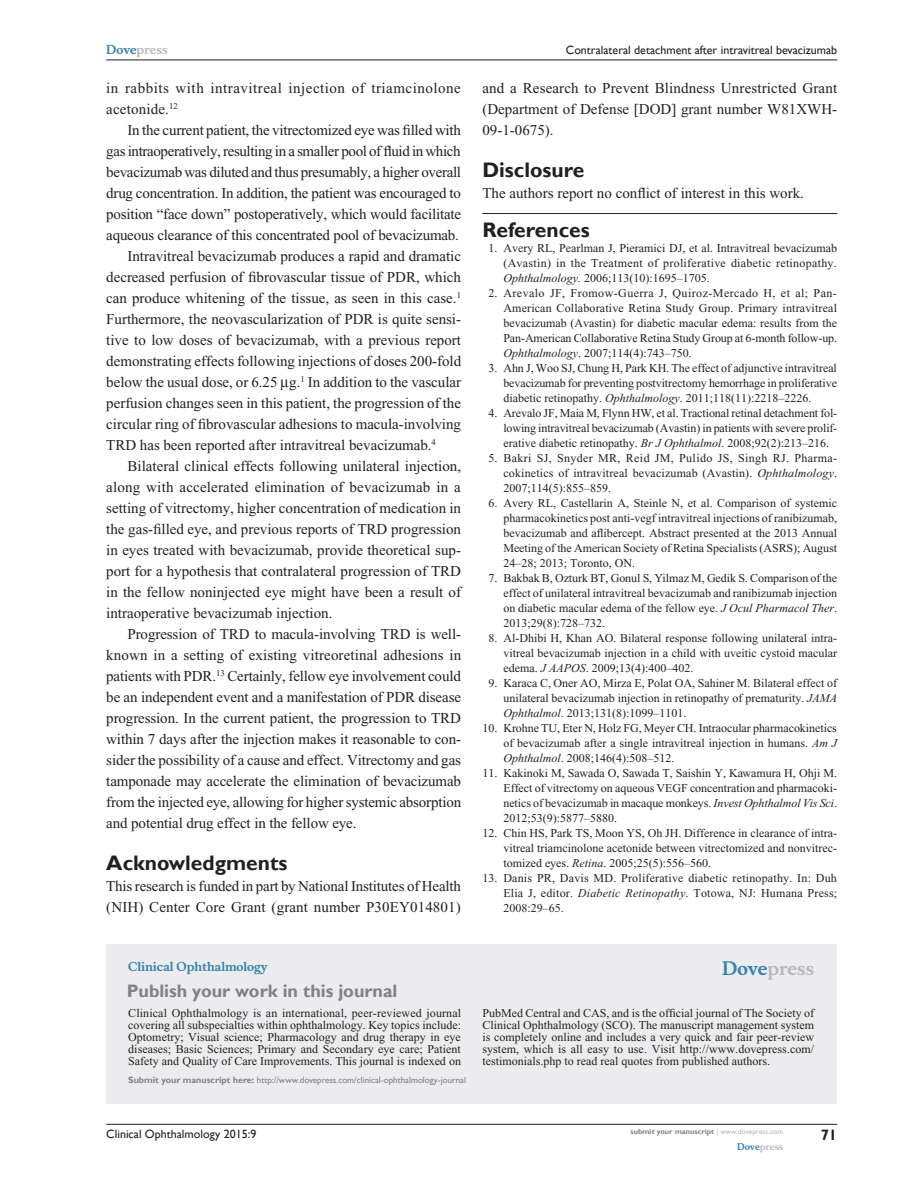
<style>
.page{position:relative;width:918px;height:1188px;background:#fff}
.page>*{position:absolute;margin:0;border:0;box-sizing:border-box;transform-origin:0 0}
.RefH{font:700 21px "Gill Sans";color:#231f20}
.PromBx-H1{font:700 18px "Gill Sans";color:#808285}
.PromBx-Brand{font:700 18px "Musee";color:#b8b9bc}
.Tx{font:15px/21px "Times New Roman";color:#231f20;text-align:justify}
.TxF{font:15px/21px "Times New Roman";color:#231f20}
.Tx-2{font:15px/21px "Times New Roman";letter-spacing:.035em;color:#231f20}
.RunFolio-R{font:700 15px "Gill Sans";color:#231f20}
.RefNL2{font:12px/15px "Times New Roman";color:#231f20;text-align:justify}
.PromBx-Tx{font:12px/12px "Times New Roman";color:#231f20;text-align:justify}
.RunH-R{font:12px "Gill Sans";color:#231f20}
.RunF-R{font:12px "Gill Sans";color:#231f20}
.PromBx-JrnlName{font:700 12px "Musee";color:#3485ae}
.RunH-Brand-R{font:700 12px "Musee";color:#b8b9bc}
.PromBx-SubmitMssWebA{font:9px "Gill Sans";color:#808285}
.RunF-Brand-R{font:700 9px "Musee";color:#b8b9bc}
.RunF-SubmityourMS-R{font:700 7.5px "Gill Sans";color:#808285}
.s1{color:#3485ae}
.s2{font-style:italic}
.s3{font-weight:700}
.s4{font-weight:400;color:#b8b9bc}
</style>
<div class="page">
<div style="left:106px;top:944px;width:731px;height:159px;background:#ececee"></div>
<hr style="left:106px;top:1124px;width:731px;height:1px;background:#231f20">
<hr style="left:106px;top:60px;width:731px;height:1px;background:#231f20">
<hr style="left:482px;top:213px;width:355px;height:1px;background:#231f20">
<p class="RunH-Brand-R" style="left:106px;top:43px;width:63px"><span class="s1">Dove</span>press</p>
<p class="RunH-R" style="left:566px;top:43px;width:273px">Contralateral detachment after intravitreal bevacizumab</p>
<p class="Tx-2" style="left:106px;top:77px;width:356px">in rabbits with intravitreal injection of triamcinolone acetonide.<sup>12</sup></p>
<p class="Tx" style="left:106px;top:119px;width:356px;text-indent:21px">In the current patient, the vitrectomized eye was filled with gas intraoperatively, resulting in a smaller pool of fluid in which bevacizumab was diluted and thus presumably, a higher overall drug concentration. In addition, the patient was encouraged to position “face down” postoperatively, which would facilitate aqueous clearance of this concentrated pool of bevacizumab.</p>
<p class="Tx" style="left:106px;top:245px;width:357px;text-indent:21px">Intravitreal bevacizumab produces a rapid and dramatic decreased perfusion of fibrovascular tissue of PDR, which can produce whitening of the tissue, as seen in this case.<sup>1<br></sup>Furthermore, the neovascularization of PDR is quite sensi&shy;tive to low doses of bevacizumab, with a previous report demonstrating effects following injections of doses 200-fold below the usual dose, or 6.25 g.<sup>1</sup> In addition to the vascular perfusion changes seen in this patient, the progression of the circular ring of fibrovascular adhesions to macula-involving TRD has been reported after intravitreal bevacizumab.<sup>4</sup></p>
<p class="Tx" style="left:106px;top:455px;width:356px;text-indent:21px">Bilateral clinical effects following unilateral injection, along with accelerated elimination of bevacizumab in a setting of vitrectomy, higher concentration of medication in the gas-filled eye, and previous reports of TRD progression in eyes treated with bevacizumab, provide theoretical sup&shy;port for a hypothesis that contralateral progression of TRD in the fellow noninjected eye might have been a result of intraoperative bevacizumab injection.</p>
<p class="Tx" style="left:106px;top:623px;width:357px;text-indent:21px">Progression of TRD to macula-involving TRD is well&shy;known in a setting of existing vitreoretinal adhesions in patients with PDR.<sup>13</sup> Certainly, fellow eye involvement could be an independent event and a manifestation of PDR disease progression. In the current patient, the progression to TRD within 7 days after the injection makes it reasonable to con&shy;sider the possibility of a cause and effect. Vitrectomy and gas tamponade may accelerate the elimination of bevacizumab from the injected eye, allowing for higher systemic absorption and potential drug effect in the fellow eye.</p>
<h1 class="RefH" style="left:106px;top:850px;width:183px">Acknowledgments</h1>
<p class="TxF" style="left:106px;top:875px;width:356px">This research is funded in part by National Institutes of Health (NIH) Center Core Grant (grant number P30EY014801)</p>
<p class="TxF" style="left:482px;top:77px;width:356px;text-align:justify">and a Research to Prevent Blindness Unrestricted Grant (Department of Defense [DOD] grant number W81XWH-09-1-0675).</p>
<h1 class="RefH" style="left:482px;top:157px;width:103px">Disclosure</h1>
<p class="TxF" style="left:482px;top:182px;width:323px">The authors report no conflict of interest in this work.</p>
<p class="RefH" style="left:482px;top:217px;width:109px">References</p>
<p class="RefNL2" style="left:503px;top:240px;width:335px;text-indent:-15px">1. Avery RL, Pearlman J, Pieramici DJ, et al. Intravitreal bevacizumab (Avastin) in the Treatment of proliferative diabetic retinopathy.<br><span class="s2">Ophthalmology.</span> 2006;113(10):1695–1705.</p>
<p class="RefNL2" style="left:503px;top:285px;width:335px;text-indent:-15px">2. Arevalo JF, Fromow-Guerra J, Quiroz-Mercado H, et al; Pan-American Collaborative Retina Study Group. Primary intravitreal bevacizumab (Avastin) for diabetic macular edema: results from the Pan-American Collaborative Retina Study Group at 6-month follow-up.<br><span class="s2">Ophthalmology</span>. 2007;114(4):743–750.</p>
<p class="RefNL2" style="left:503px;top:360px;width:335px;text-indent:-15px">3. Ahn J, Woo SJ, Chung H, Park KH. The effect of adjunctive intravitreal bevacizumab for preventing postvitrectomy hemorrhage in proliferative diabetic retinopathy. <span class="s2">Ophthalmology</span>. 2011;118(11):2218–2226.</p>
<p class="RefNL2" style="left:503px;top:405px;width:335px;text-indent:-15px">4. Arevalo JF, Maia M, Flynn HW, et al. Tractional retinal detachment fol&shy;lowing intravitreal bevacizumab (Avastin) in patients with severe prolif&shy;erative diabetic retinopathy. <span class="s2">Br J Ophthalmol</span>. 2008;92(2):213–216.</p>
<p class="RefNL2" style="left:503px;top:450px;width:335px;text-indent:-15px">5. Bakri SJ, Snyder MR, Reid JM, Pulido JS, Singh RJ. Pharma&shy;cokinetics of intravitreal bevacizumab (Avastin). <span class="s2">Ophthalmology</span>.<br>2007;114(5):855–859.</p>
<p class="RefNL2" style="left:503px;top:495px;width:335px;text-indent:-15px">6. Avery RL, Castellarin A, Steinle N, et al. Comparison of systemic pharmacokinetics post anti-vegf intravitreal injections of ranibizumab, bevacizumab and aflibercept. Abstract presented at the 2013 Annual Meeting of the American Society of Retina Specialists (ASRS); August 24–28; 2013; Toronto, ON.</p>
<p class="RefNL2" style="left:503px;top:570px;width:335px;text-indent:-15px">7. Bakbak B, Ozturk BT, Gonul S, Yilmaz M, Gedik S. Comparison of the effect of unilateral intravitreal bevacizumab and ranibizumab injection on diabetic macular edema of the fellow eye. <span class="s2">J Ocul Pharmacol Ther</span>.<br>2013;29(8):728–732.</p>
<p class="RefNL2" style="left:503px;top:630px;width:335px;text-indent:-15px">8. Al-Dhibi H, Khan AO. Bilateral response following unilateral intra&shy;vitreal bevacizumab injection in a child with uveitic cystoid macular edema. <span class="s2">J AAPOS</span>. 2009;13(4):400–402.</p>
<p class="RefNL2" style="left:503px;top:675px;width:335px;text-indent:-15px">9. Karaca C, Oner AO, Mirza E, Polat OA, Sahiner M. Bilateral effect of unilateral bevacizumab injection in retinopathy of prematurity. <span class="s2">JAMA Ophthalmol</span>. 2013;131(8):1099–1101.</p>
<p class="RefNL2" style="left:503px;top:720px;width:335px;text-indent:-21px">10. Krohne TU, Eter N, Holz FG, Meyer CH. Intraocular pharmacokinetics of bevacizumab after a single intravitreal injection in humans. <span class="s2">Am J Ophthalmol</span>. 2008;146(4):508–512.</p>
<p class="RefNL2" style="left:503px;top:765px;width:335px;text-indent:-21px">11. Kakinoki M, Sawada O, Sawada T, Saishin Y, Kawamura H, Ohji M.<br>Effect of vitrectomy on aqueous VEGF concentration and pharmacoki&shy;netics of bevacizumab in macaque monkeys. <span class="s2">Invest Ophthalmol Vis Sci</span>.<br>2012;53(9):5877–5880.</p>
<p class="RefNL2" style="left:503px;top:825px;width:335px;text-indent:-21px">12. Chin HS, Park TS, Moon YS, Oh JH. Difference in clearance of intra&shy;vitreal triamcinolone acetonide between vitrectomized and nonvitrec&shy;tomized eyes. <span class="s2">Retina</span>. 2005;25(5):556–560.</p>
<p class="RefNL2" style="left:503px;top:870px;width:335px;text-indent:-21px">13. Danis PR, Davis MD. Proliferative diabetic retinopathy. In: Duh Elia J, editor. <span class="s2">Diabetic Retinopathy</span>. Totowa, NJ: Humana Press; 2008:29–65.</p>
<p class="PromBx-JrnlName" style="left:128px;top:959px;width:141px">Clinical Ophthalmology</p>
<p class="PromBx-H1" style="left:127px;top:980px;width:272px">Publish your work in this journal</p>
<p class="PromBx-Brand" style="left:722px;top:958px;width:94px"><span class="s1">Dove</span>press</p>
<p class="PromBx-Tx" style="left:128px;top:1007px;width:334px">Clinical Ophthalmology is an international, peer-reviewed journal covering all subspecialties within ophthalmology. Key topics include:<br>Optometry; Visual science; Pharmacology and drug therapy in eye diseases; Basic Sciences; Primary and Secondary eye care; Patient Safety and Quality of Care Improvements. This journal is indexed on</p>
<p class="PromBx-Tx" style="left:482px;top:1007px;width:333px">PubMed Central and CAS, and is the official journal of The Society of Clinical Ophthalmology (SCO). The manuscript management system is completely online and includes a very quick and fair peer-review system, which is all easy to use. Visit http://www.dovepress.com/ testimonials.php to read real quotes from published authors.</p>
<p class="PromBx-SubmitMssWebA" style="left:128px;top:1075px;width:339px"><span class="s3">Submit your manuscript here:</span> http://www.dovepress.com/clinical-ophthalmology-journal</p>
<p class="RunF-R" style="left:106px;top:1127px;width:152px">Clinical Ophthalmology 2015:9</p>
<p class="RunF-SubmityourMS-R" style="left:631px;top:1127px;width:154px">submit your manuscript <span class="s4">| www.dovepress.com</span></p>
<p class="RunF-Brand-R" style="left:737px;top:1141px;width:48px"><span class="s1">Dove</span>press</p>
<p class="RunFolio-R" style="left:821px;top:1126px;width:18px">71</p>
</div>
